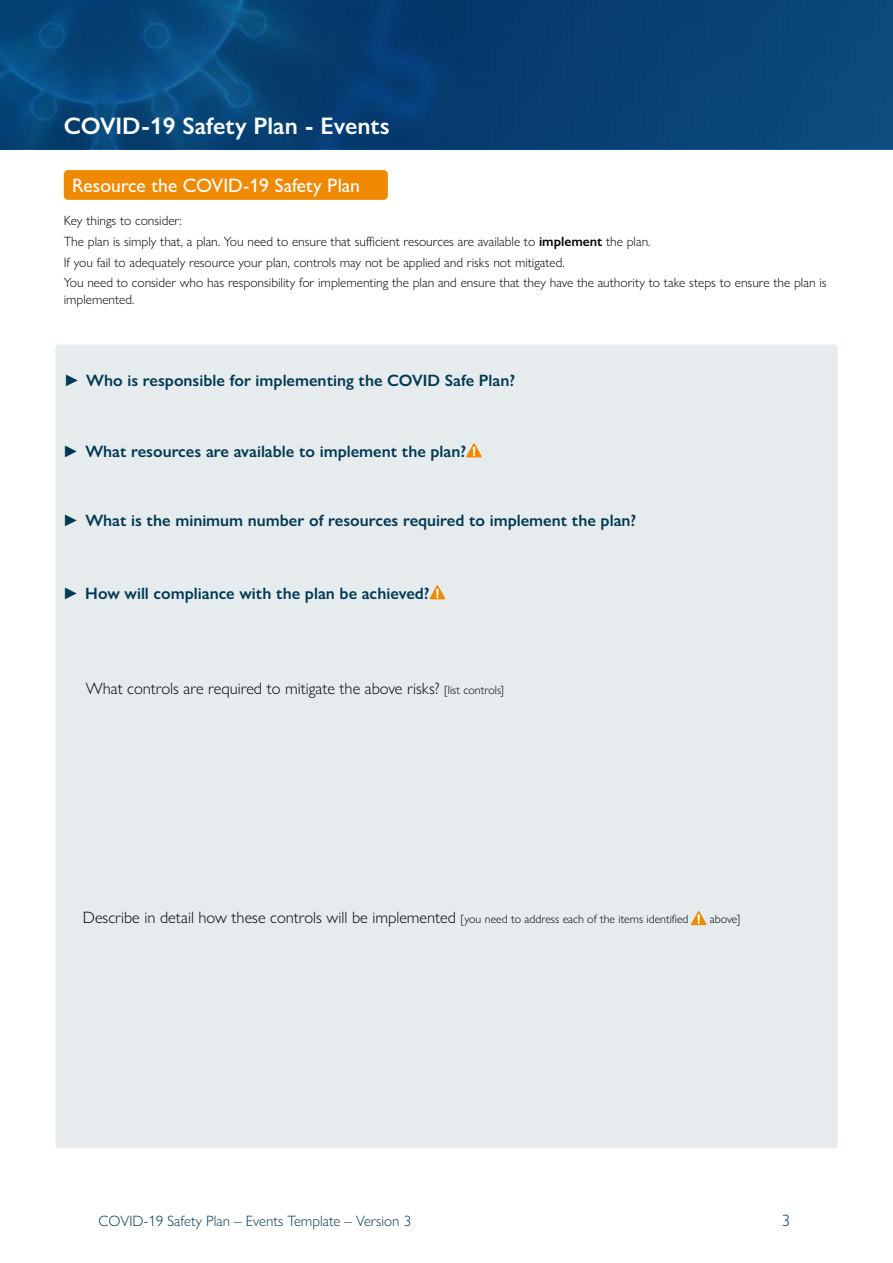
<style>
.page{position:relative;width:893px;height:1263px;background:#fff}
.page>*{position:absolute;margin:0;border:0;box-sizing:border-box;transform-origin:0 0}
.t1{font:600 24px "Gill Sans Nova";color:#fff}
.t2{font:500 19.5px "Gill Sans Nova";color:#fff}
.t3{font:600 16.5px "Gill Sans Nova";color:#003952}
.t4{font:300 16.5px "Gill Sans Nova";color:#000}
.t5{font:300 16.5px "Gill Sans Nova";color:#003952}
.t6{font:300 15px "Gill Sans Nova";color:#003952}
.t7{font:300 13.5px/20.7px "Gill Sans Nova";color:#000}
.t8{font:300 12px "Gill Sans Nova";letter-spacing:-.005em;color:#000}
.s1{font-weight:600}
.s2{font-size:12px}
</style>
<div class="page">
<svg style="left:0;top:0;width:893px;height:149px;background:#074276"></svg>
<div style="left:55px;top:344px;width:783px;height:804px;background:#e6ebee;border-radius:4px"></div>
<div style="left:64px;top:170px;width:324px;height:30px;background:#ef8a00;border-radius:4px"></div>
<svg style="left:466px;top:443px;width:16px;height:14px"></svg>
<svg style="left:691px;top:911px;width:16px;height:14px"></svg>
<svg style="left:429px;top:585px;width:16px;height:14px"></svg>
<h1 class="t1" style="left:64px;top:111px;width:328px">COVID-19 Safety Plan - Events</h1>
<h2 class="t2" style="left:72px;top:174px;width:289px">Resource the COVID-19 Safety Plan</h2>
<p class="t7" style="left:64px;top:210px;width:764px">Key things to consider:<br>The plan is simply that, a plan. You need to ensure that sufficient resources are available to <span class="s1">implement</span> the plan.<br>If you fail to adequately resource your plan, controls may not be applied and risks not mitigated.<br>You need to consider who has responsibility for implementing the plan and ensure that they have the authority to take steps to ensure the plan is</p>
<p class="t7" style="left:64px;top:289px;width:72px">implemented.</p>
<p class="t3" style="left:64px;top:371px;width:453px">► Who is responsible for implementing the COVID Safe Plan?</p>
<p class="t3" style="left:63px;top:442px;width:405px">► What resources are available to implement the plan?</p>
<p class="t3" style="left:63px;top:510px;width:575px">► What is the minimum number of resources required to implement the plan?</p>
<p class="t3" style="left:63px;top:584px;width:368px">► How will compliance with the plan be achieved?</p>
<p class="t4" style="left:86px;top:678px;width:420px">What controls are required to mitigate the above risks? <span class="s2">[list controls]</span></p>
<p class="t4" style="left:83px;top:907px;width:607px">Describe in detail how these controls will be implemented <span class="s2">[you need to address each of the items identified</span></p>
<p class="t8" style="left:710px;top:911px;width:32px">above]</p>
<p class="t6" style="left:99px;top:1212px;width:314px">COVID-19 Safety Plan – Events Template – Version 3</p>
<p class="t5" style="left:782px;top:1211px;width:10px">3</p>
</div>
